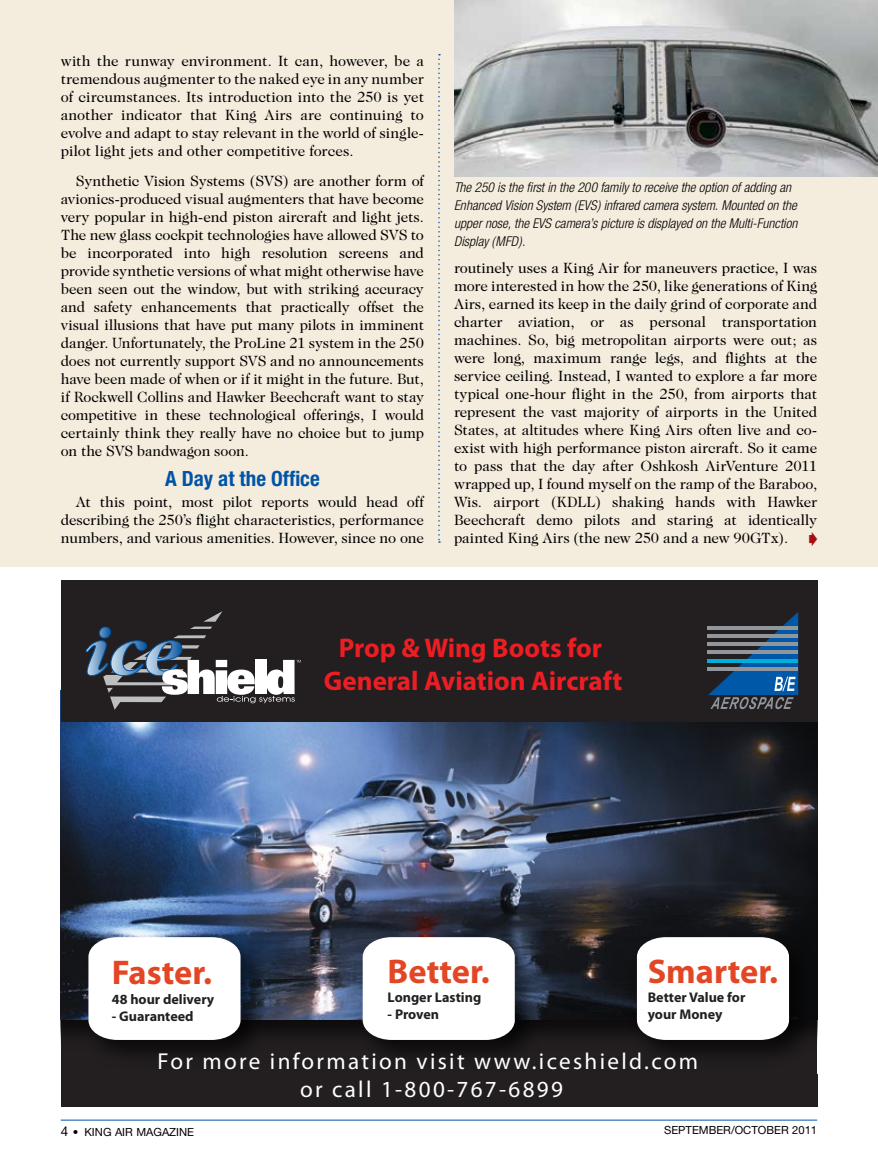
<style>
.page{position:relative;width:878px;height:1161px;background:#fff}
.page>*{position:absolute;margin:0;border:0;box-sizing:border-box;transform-origin:0 0}
.t1{font:700 34.35px "Myriad Pro";color:#e34625}
.t2{font:700 27px/32.4px "Myriad Pro";color:#ed1d24;text-align:center}
.t3{font:italic 600 condensed 23.1px/27.8px "Myriad Pro";letter-spacing:.1em;color:#fff;text-align:center}
.t4{font:700 condensed 21px "Helvetica Neue";color:#0054a6}
.t5{font:15px/18px "Caslon Two Twenty Four";letter-spacing:-.005em;color:#000;text-align:justify}
.t6{font:700 14.1px/17px "Myriad Pro";color:#231f20}
.t7{font:italic 300 condensed 13.5px/18px "Helvetica Neue";color:#000}
.t8{font:11.25px "Helvetica Neue";color:#000}
.s1{font-size:13.5px}
</style>
<div class="page">
<hr style="left:61px;top:1120px;width:756px;height:1px;background:#0054a6">
<div style="left:0;top:0;width:878px;height:566px;background:#f4ecdd"></div>
<svg style="left:438px;top:54px;width:2px;height:489px"></svg>
<img style="left:454px;top:0;width:424px;height:177px">
<div style="left:61px;top:997px;width:756px;height:110px;background:#231f20"></div>
<img style="left:61px;top:722px;width:756px;height:298px">
<div style="left:61px;top:580px;width:756px;height:142px;background:#231f20"></div>
<svg style="left:85px;top:611px;width:216px;height:99px"></svg>
<hr style="left:707px;top:626px;width:91px;height:4px;background:#91969d">
<hr style="left:707px;top:650px;width:91px;height:4px;background:#91969d">
<hr style="left:707px;top:634px;width:91px;height:4px;background:#91969d">
<hr style="left:707px;top:642px;width:91px;height:4px;background:#91969d">
<hr style="left:707px;top:659px;width:91px;height:3px;background:#00b0da">
<hr style="left:707px;top:667px;width:91px;height:4px;background:#91969d">
<svg style="left:708px;top:612px;width:90px;height:97px"></svg>
<img style="left:625px;top:925px;width:192px;height:128px">
<svg style="left:637px;top:937px;width:152px;height:103px"></svg>
<img style="left:76px;top:925px;width:198px;height:128px">
<svg style="left:88px;top:937px;width:152px;height:103px"></svg>
<img style="left:350px;top:925px;width:198px;height:128px">
<svg style="left:362px;top:937px;width:153px;height:103px"></svg>
<p class="t5" style="left:61px;top:51px;width:365px">with the runway environment. It can, however, be a tremendous augmenter to the naked eye in any number of circumstances. Its introduction into the 250 is yet another indicator that King Airs are continuing to evolve and adapt to stay relevant in the world of single&shy;pilot light jets and other competitive forces.</p>
<p class="t5" style="left:61px;top:171px;width:365px;text-indent:15px">Synthetic Vision Systems (SVS) are another form of avionics-produced visual augmenters that have become very popular in high-end piston aircraft and light jets.<br>The new glass cockpit technologies have allowed SVS to be incorporated into high resolution screens and provide synthetic versions of what might otherwise have been seen out the window, but with striking accuracy and safety enhancements that practically offset the visual illusions that have put many pilots in imminent danger. Unfortunately, the ProLine 21 system in the 250 does not currently support SVS and no announcements have been made of when or if it might in the future. But, if Rockwell Collins and Hawker Beechcraft want to stay competitive in these technological offerings, I would certainly think they really have no choice but to jump on the SVS bandwagon soon.</p>
<h3 class="t4" style="left:165px;top:466px;width:156px">A Day at the Office</h3>
<p class="t5" style="left:61px;top:493px;width:365px;text-indent:15px">At this point, most pilot reports would head off describing the 250’s flight characteristics, performance numbers, and various amenities. However, since no one</p>
<p class="t7" style="left:454px;top:178px;width:345px">The 250 is the first in the 200 family to receive the option of adding an Enhanced Vision System (EVS) infrared camera system. Mounted on the upper nose, the EVS camera’s picture is displayed on the Multi-Function Display (MFD).</p>
<p class="t5" style="left:454px;top:259px;width:365px">routinely uses a King Air for maneuvers practice, I was more interested in how the 250, like generations of King Airs, earned its keep in the daily grind of corporate and charter aviation, or as personal transportation machines. So, big metropolitan airports were out; as were long, maximum range legs, and flights at the service ceiling. Instead, I wanted to explore a far more typical one-hour flight in the 250, from airports that represent the vast majority of airports in the United States, at altitudes where King Airs often live and co&shy;exist with high performance piston aircraft. So it came to pass that the day after Oshkosh AirVenture 2011 wrapped up, I found myself on the ramp of the Baraboo, Wis. airport (KDLL) shaking hands with Hawker Beechcraft demo pilots and staring at identically painted King Airs (the new 250 and a new 90GTx).</p>
<h2 class="t2" style="left:324px;top:631px;width:300px">Prop &amp; Wing Boots for<br>General Aviation Aircraft</h2>
<h1 class="t1" style="left:647px;top:949px;width:132px">Smarter.</h1>
<p class="t6" style="left:647px;top:989px;width:99px">Better Value for your Money</p>
<h1 class="t1" style="left:387px;top:949px;width:104px">Better.</h1>
<p class="t6" style="left:387px;top:989px;width:95px">Longer Lasting</p>
<p class="t6" style="left:387px;top:1006px;width:53px">- Proven</p>
<h3 class="t3" style="left:157px;top:1047px;width:542px">For more information visit www.iceshield.com or call 1-800-767-6899</h3>
<h1 class="t1" style="left:112px;top:950px;width:102px">Faster.</h1>
<p class="t6" style="left:112px;top:990px;width:104px">48 hour delivery</p>
<p class="t6" style="left:112px;top:1007px;width:83px">- Guaranteed</p>
<p class="t8" style="left:61px;top:1125px;width:135px"><span class="s1">4</span> • KING AIR MAGAZINE</p>
<p class="t8" style="left:664px;top:1123px;width:155px">SEPTEMBER/OCTOBER 2011</p>
</div>
